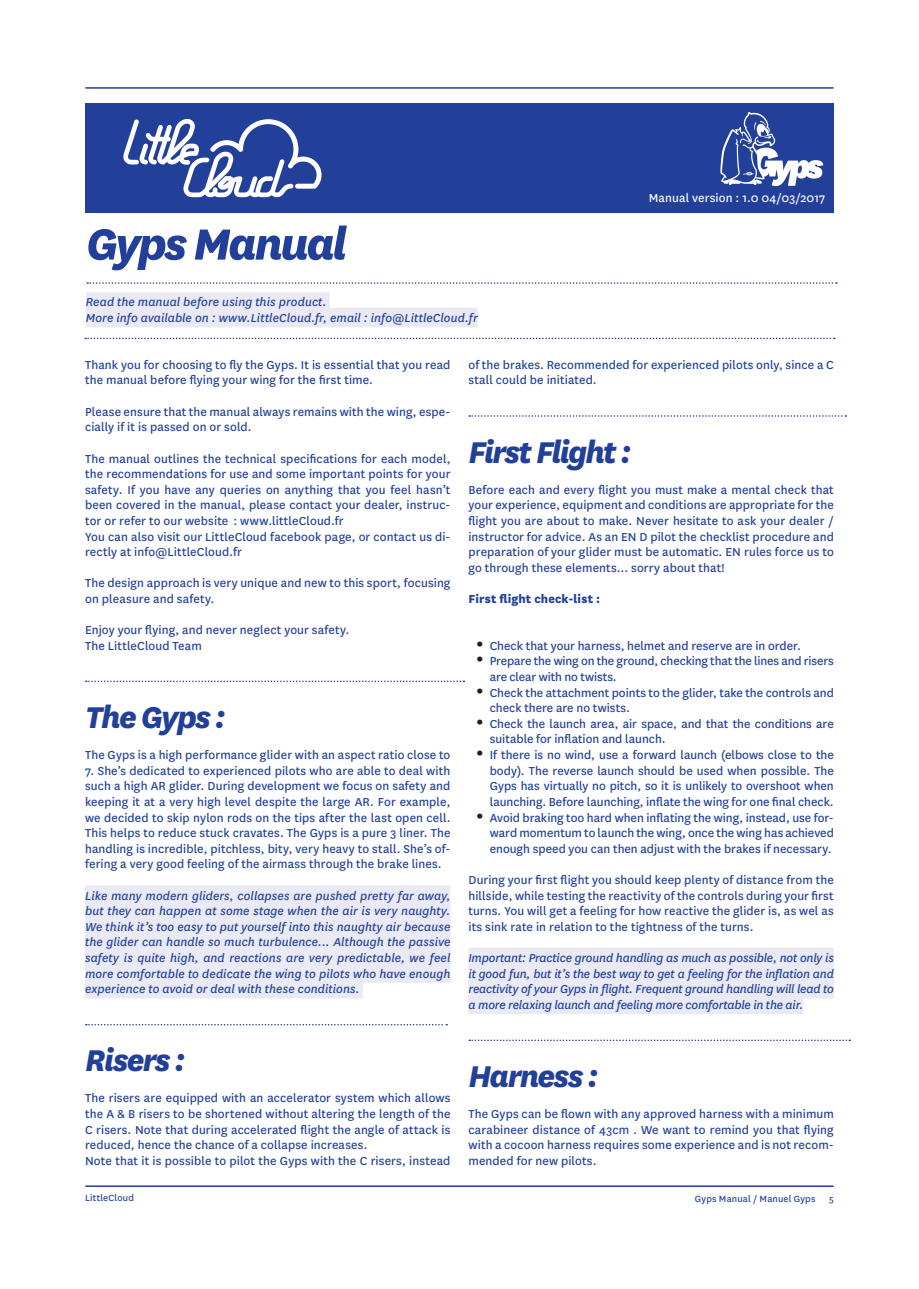
<style>
.page{position:relative;width:919px;height:1289px;background:#fff}
.page>*{position:absolute;margin:0;border:0;box-sizing:border-box;transform-origin:0 0}
.t1{font:italic 800 51px "National";letter-spacing:-.06em;color:#223f99}
.t2{font:italic 800 35.1px "National";letter-spacing:-.055em;color:#223f99}
.t3{font:13.5px/15.6px "National";letter-spacing:.005em;color:#223f99}
.t4{font:italic 13.5px/15.6px "National";color:#223f99;text-align:justify}
.t5{font:13.5px "National";letter-spacing:.005em;color:#fff}
.t6{font:800 13.5px "National";letter-spacing:.01em;color:#223f99}
.t7{font:10.5px "National";letter-spacing:.015em;color:#223f99}
.s1{font-family:"Times";font-size:18px;color:#231f20}
</style>
<div class="page">
<div style="left:85px;top:885px;width:365px;height:19px;background:#e9eaf3"></div>
<div style="left:85px;top:900px;width:365px;height:20px;background:#e9eaf3"></div>
<div style="left:85px;top:916px;width:365px;height:20px;background:#e9eaf3"></div>
<div style="left:85px;top:932px;width:365px;height:19px;background:#e9eaf3"></div>
<div style="left:85px;top:947px;width:365px;height:20px;background:#e9eaf3"></div>
<div style="left:85px;top:963px;width:365px;height:19px;background:#e9eaf3"></div>
<div style="left:85px;top:978px;width:278px;height:20px;background:#e9eaf3"></div>
<svg style="left:86px;top:680px;width:378px;height:2px"></svg>
<svg style="left:86px;top:1024px;width:361px;height:1px"></svg>
<div style="left:468px;top:947px;width:365px;height:20px;background:#e9eaf3"></div>
<div style="left:468px;top:963px;width:365px;height:19px;background:#e9eaf3"></div>
<div style="left:468px;top:978px;width:365px;height:20px;background:#e9eaf3"></div>
<div style="left:468px;top:994px;width:335px;height:20px;background:#e9eaf3"></div>
<svg style="left:469px;top:415px;width:377px;height:2px"></svg>
<svg style="left:469px;top:1039px;width:381px;height:2px"></svg>
<div style="left:86px;top:103px;width:747px;height:110px;background:#223f99"></div>
<svg style="left:123px;top:119px;width:198px;height:78px"></svg>
<div style="left:86px;top:292px;width:243px;height:20px;background:#e9eaf3"></div>
<div style="left:86px;top:308px;width:391px;height:19px;background:#e9eaf3"></div>
<svg style="left:85px;top:337px;width:749px;height:2px"></svg>
<svg style="left:87px;top:282px;width:750px;height:2px"></svg>
<svg style="left:720px;top:112px;width:103px;height:74px"></svg>
<hr style="left:86px;top:1185px;width:747px;height:1px;background:#223f99">
<hr style="left:86px;top:87px;width:747px;height:2px;background:#223f99">
<h1 class="t1" style="left:86px;top:208px;width:263px">Gyps Manual</h1>
<p class="t4" style="left:86px;top:294px;width:393px">Read the manual before using this product.<br>More info available on : www.LittleCloud.fr, email : info@LittleCloud.fr</p>
<p class="t5" style="left:648px;top:189px;width:178px">Manual version : 1.0 04/03/2017</p>
<p class="t3" style="left:85px;top:356px;width:367px">Thank you for choosing to fly the Gyps. It is essential that you read the manual before flying your wing for the first time.</p>
<p class="t3" style="left:85px;top:403px;width:367px">Please ensure that the manual always remains with the wing, espe&shy;cially if it is passed on or sold.</p>
<p class="t3" style="left:85px;top:450px;width:367px">The manual outlines the technical specifications for each model, the recommendations for use and some important points for your safety. If you have any queries on anything that you feel hasn’t been covered in the manual, please contact your dealer, instruc&shy;tor or refer to our website : www.littleCloud.fr<br>You can also visit our LittleCloud facebook page, or contact us di&shy;rectly at info@LittleCloud.fr</p>
<p class="t3" style="left:85px;top:575px;width:367px">The design approach is very unique and new to this sport, focusing on pleasure and safety.</p>
<p class="t3" style="left:85px;top:621px;width:266px">Enjoy your flying, and never neglect your safety.<br>The LittleCloud Team</p>
<h2 class="t2" style="left:85px;top:692px;width:142px">The Gyps :</h2>
<p class="t3" style="left:85px;top:746px;width:367px">The Gyps is a high performance glider with an aspect ratio close to</p>
<p class="t3" style="left:85px;top:762px;width:367px;text-align:justify">7. She’s dedicated to experienced pilots who are able to deal with such a high AR glider. During development we focus on safety and keeping it at a very high level despite the large AR. For example, we decided to skip nylon rods on the tips after the last open cell.<br>This helps to reduce stuck cravates. The Gyps is a pure 3 liner. The handling is incredible, pitchless, bity, very heavy to stall. She’s of&shy;fering a very good feeling of the airmass through the brake lines.</p>
<p class="t4" style="left:85px;top:887px;width:367px">Like many modern gliders, collapses are pushed pretty far away, but they can happen at some stage when the air is very naughty.<br>We think it’s too easy to put yourself into this naughty air because the glider can handle so much turbulence... Although the passive safety is quite high, and reactions are very predictable, we feel more comfortable to dedicate the wing to pilots who have enough experience to avoid or deal with these conditions.</p>
<h2 class="t2" style="left:85px;top:1035px;width:101px">Risers :</h2>
<p class="t3" style="left:85px;top:1089px;width:367px">The risers are equipped with an accelerator system which allows the A &amp; B risers to be shortened without altering the length of the C risers. Note that during accelerated flight the angle of attack is reduced, hence the chance of a collapse increases.<br>Note that it is possible to pilot the Gyps with the C risers, instead</p>
<p class="t3" style="left:468px;top:356px;width:367px">of the brakes. Recommended for experienced pilots only, since a C stall could be initiated.</p>
<h2 class="t2" style="left:468px;top:427px;width:164px">First Flight :</h2>
<p class="t3" style="left:468px;top:481px;width:367px;text-align:justify">Before each and every flight you must make a mental check that your experience, equipment and conditions are appropriate for the flight you are about to make. Never hesitate to ask your dealer / instructor for advice. As an EN D pilot the checklist procedure and preparation of your glider must be automatic. EN rules force us to go through these elements... sorry about that!</p>
<p class="t6" style="left:468px;top:589px;width:133px">First flight check-list :</p>
<p class="t3" style="left:477px;top:637px;width:325px"><span class="s1">•</span> Check that your harness, helmet and reserve are in order.</p>
<p class="t3" style="left:489px;top:652px;width:345px;text-indent:-13px"><span class="s1">•</span> Prepare the wing on the ground, checking that the lines and risers are clear with no twists.</p>
<p class="t3" style="left:489px;top:684px;width:345px;text-indent:-13px"><span class="s1">•</span> Check the attachment points to the glider, take the controls and check there are no twists.</p>
<p class="t3" style="left:489px;top:715px;width:345px;text-indent:-13px"><span class="s1">•</span> Check the launch area, air space, and that the conditions are suitable for inflation and launch.</p>
<p class="t3" style="left:489px;top:746px;width:345px;text-align:justify;text-indent:-13px"><span class="s1">•</span> If there is no wind, use a forward launch (elbows close to the body). The reverse launch should be used when possible. The Gyps has virtually no pitch, so it is unlikely to overshoot when launching. Before launching, inflate the wing for one final check.</p>
<p class="t3" style="left:489px;top:808px;width:345px;text-align:justify;text-indent:-13px"><span class="s1">•</span> Avoid braking too hard when inflating the wing, instead, use for&shy;ward momentum to launch the wing, once the wing has achieved enough speed you can then adjust with the brakes if necessary.</p>
<p class="t3" style="left:468px;top:871px;width:367px;text-align:justify">During your first flight you should keep plenty of distance from the hillside, while testing the reactivity of the controls during your first turns. You will get a feeling for how reactive the glider is, as wel as its sink rate in relation to the tightness of the turns.</p>
<p class="t4" style="left:468px;top:949px;width:367px">Important: Practice ground handling as much as possible, not only is it good fun, but it’s the best way to get a feeling for the inflation and reactivity of your Gyps in flight. Frequent ground handling will lead to a more relaxing launch and feeling more comfortable in the air.</p>
<h2 class="t2" style="left:468px;top:1051px;width:131px">Harness :</h2>
<p class="t3" style="left:468px;top:1105px;width:367px;text-align:justify">The Gyps can be flown with any approved harness with a minimum carabineer distance of 43cm . We want to remind you that flying with a cocoon harness requires some experience and is not recom&shy;mended for new pilots.</p>
<p class="t7" style="left:85px;top:1191px;width:50px">LittleCloud</p>
<p class="t7" style="left:695px;top:1191px;width:122px">Gyps Manual / Manuel Gyps</p>
<p class="t7" style="left:829px;top:1191px;width:6px">5</p>
</div>
